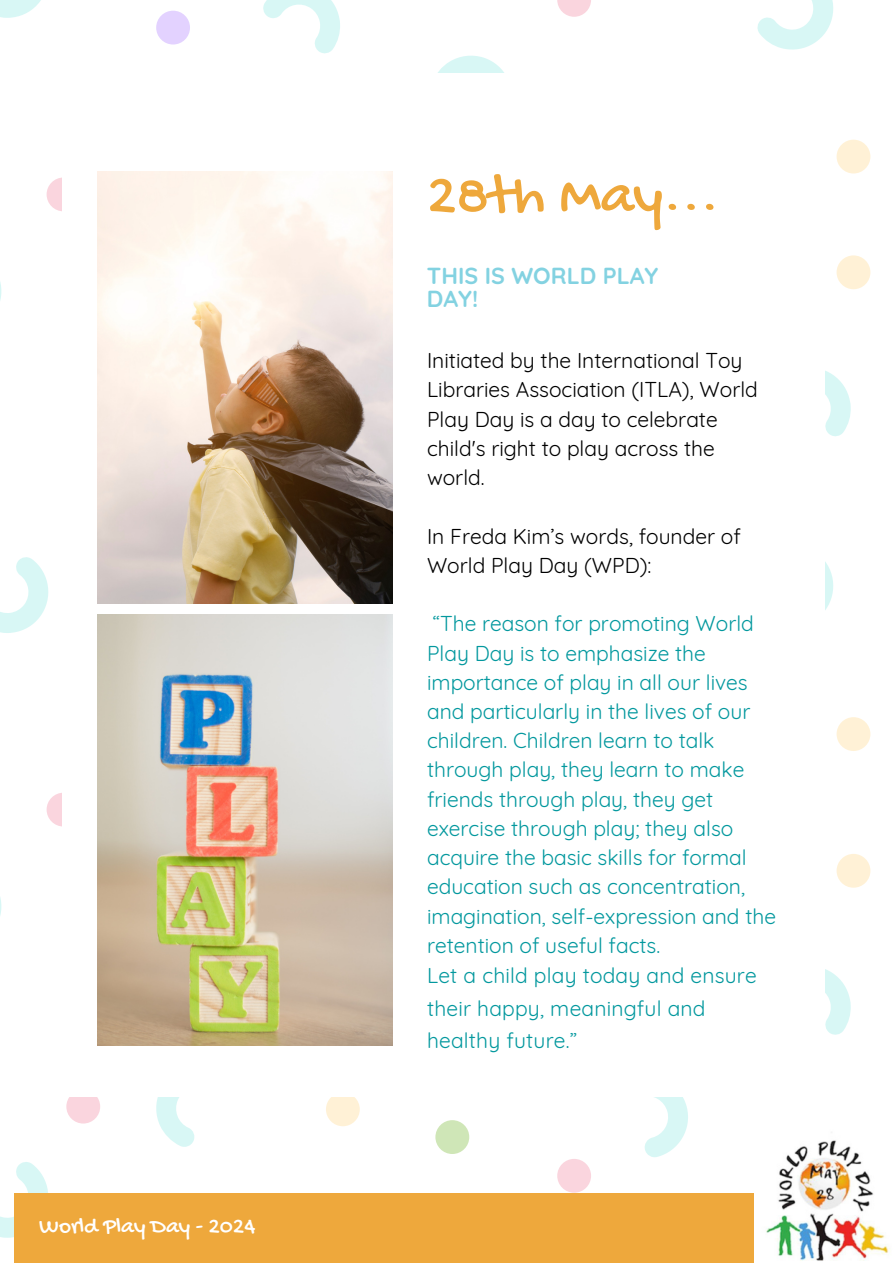
<style>
.page{position:relative;width:893px;height:1264px;background:#fff}
.page>*{position:absolute;margin:0;border:0;box-sizing:border-box;transform-origin:0 0}
.t1{font:59.55px "Gochi Hand";color:#eea83c}
.t2{font:700 23.1px/23.5px "Quicksand";color:#83d2e1}
.t3{font:23.1px "Gochi Hand";color:#fff}
.t4{font:21px/29.2px "Quicksand";color:#03989e}
.t5{font:21px/29.2px "Quicksand";color:#000}
</style>
<div class="page">
<div style="left:47px;top:792px;width:33px;height:34px;background:linear-gradient(to bottom,#fad7e0,#fad4dd);border-radius:50%"></div>
<svg style="left:0;top:557px;width:49px;height:76px"></svg>
<svg style="left:0;top:897px;width:2px;height:19px"></svg>
<div style="left:836px;top:717px;width:34px;height:34px;background:#fff1d6;border-radius:50%"></div>
<div style="left:836px;top:255px;width:34px;height:34px;background:#fff1d6;border-radius:50%"></div>
<svg style="left:825px;top:562px;width:8px;height:48px"></svg>
<svg style="left:825px;top:371px;width:26px;height:66px"></svg>
<div style="left:557px;top:1158px;width:34px;height:34px;background:#fad5de;border-radius:50%"></div>
<div style="left:435px;top:1120px;width:34px;height:33px;background:#cfe6b7;border-radius:50%"></div>
<div style="left:836px;top:853px;width:34px;height:34px;background:#fff1d6;border-radius:50%"></div>
<svg style="left:825px;top:969px;width:26px;height:66px"></svg>
<svg style="left:644px;top:1097px;width:44px;height:60px"></svg>
<div style="left:66px;top:1089px;width:34px;height:34px;background:#fad5de;border-radius:50%"></div>
<div style="left:326px;top:1092px;width:34px;height:34px;background:#fff1d6;border-radius:50%"></div>
<svg style="left:0;top:1162px;width:48px;height:75px"></svg>
<svg style="left:156px;top:1097px;width:39px;height:50px"></svg>
<div style="left:47px;top:177px;width:33px;height:34px;background:linear-gradient(to bottom,#fad7df,#fad5de);border-radius:50%"></div>
<div style="left:156px;top:11px;width:34px;height:34px;background:#e3d2ff;border-radius:50%"></div>
<svg style="left:0;top:0;width:41px;height:18px"></svg>
<svg style="left:263px;top:0;width:77px;height:54px"></svg>
<svg style="left:0;top:282px;width:2px;height:19px"></svg>
<svg style="left:557px;top:0;width:34px;height:17px"></svg>
<div style="left:836px;top:140px;width:34px;height:33px;background:#fff1d6;border-radius:50%"></div>
<svg style="left:757px;top:0;width:76px;height:50px"></svg>
<svg style="left:438px;top:55px;width:66px;height:18px"></svg>
<div style="left:709px;top:1193px;width:45px;height:69px;background:#eea83c"></div>
<div style="left:60px;top:1193px;width:649px;height:69px;background:#eea83c"></div>
<div style="left:14px;top:1193px;width:46px;height:69px;background:#eea83c"></div>
<div style="left:63px;top:141px;width:761px;height:896px;background:#fff"></div>
<div style="left:63px;top:1037px;width:761px;height:59px;background:#fff"></div>
<img style="left:97px;top:171px;width:296px;height:432px">
<img style="left:97px;top:614px;width:296px;height:431px">
<img style="left:766px;top:1140px;width:124px;height:121px">
<p class="t3" style="left:39px;top:1213px;width:217px">World Play Day - 2024</p>
<p class="t1" style="left:427px;top:164px;width:293px">28th May...</p>
<p class="t2" style="left:427px;top:263px;width:233px">THIS IS WORLD PLAY<br>DAY!</p>
<p class="t5" style="left:427px;top:345px;width:332px">Initiated by the International Toy<br>Libraries Association (ITLA), World<br>Play Day is a day to celebrate child's right to play across the world.</p>
<p class="t5" style="left:427px;top:521px;width:315px">In Freda Kim’s words, founder of<br>World Play Day (WPD):</p>
<p class="t4" style="left:427px;top:608px;width:350px">“The reason for promoting World<br>Play Day is to emphasize the importance of play in all our lives and particularly in the lives of our children. Children learn to talk through play, they learn to make friends through play, they get exercise through play; they also acquire the basic skills for formal education such as concentration, imagination, self-expression and the retention of useful facts.</p>
<p class="t4" style="left:427px;top:959px;width:331px;line-height:32.5px">Let a child play today and ensure their happy, meaningful and healthy future.”</p>
</div>
